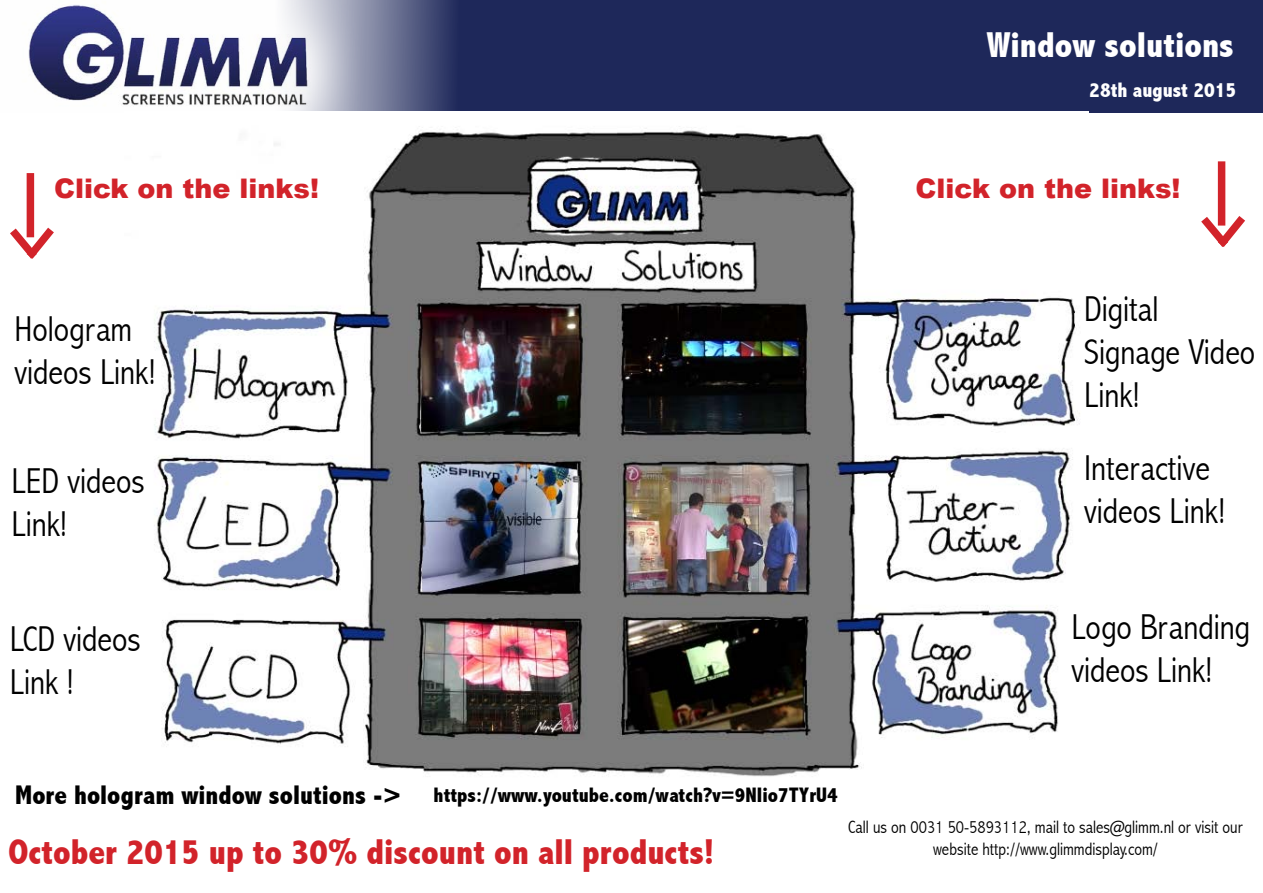
<style>
.page{position:relative;width:1263px;height:893px;background:#fff}
.page>*{position:absolute;margin:0;border:0;box-sizing:border-box;transform-origin:0 0}
.t1{font:300 condensed 36px/43.2px "Abadi";color:#000}
.t2{font:800 condensed 36px "Abadi";color:#d2232a}
.t3{font:800 condensed 36px "Abadi";color:#fff}
.t4{font:900 27px "Arial";color:#d2232a}
.t5{font:800 condensed 21px "Abadi";color:#000}
.t6{font:800 condensed 21px "Abadi";color:#fff}
.t7{font:300 condensed 18px/21.6px "Abadi";color:#000;text-align:center}
.s1{font-size:27px}
</style>
<div class="page">
<div style="left:1px;top:0;width:1262px;height:112px;background:#1e285a"></div>
<img style="left:1px;top:0;width:393px;height:209px">
<img style="left:125px;top:112px;width:955px;height:665px">
<div style="left:27px;top:173px;width:7px;height:64px;background:#d2232a"></div>
<svg style="left:10px;top:219px;width:44px;height:40px"></svg>
<div style="left:1218px;top:161px;width:7px;height:65px;background:#d2232a"></div>
<svg style="left:1201px;top:208px;width:44px;height:39px"></svg>
<p class="t3" style="left:986px;top:25px;width:249px">Window solutions</p>
<p class="t6" style="left:1089px;top:78px;width:148px">28th august 2015</p>
<p class="t4" style="left:54px;top:169px;width:267px">Click on the links!</p>
<p class="t4" style="left:915px;top:169px;width:267px">Click on the links!</p>
<p class="t1" style="left:14px;top:308px;width:143px">Hologram videos Link!</p>
<p class="t1" style="left:12px;top:459px;width:135px">LED videos<br>Link!</p>
<p class="t1" style="left:10px;top:617px;width:132px">LCD videos<br>Link !</p>
<p class="t1" style="left:1084px;top:287px;width:173px">Digital<br>Signage Video<br>Link!</p>
<p class="t1" style="left:1084px;top:446px;width:143px">Interactive videos Link!</p>
<p class="t1" style="left:1071px;top:605px;width:180px">Logo Branding videos Link!</p>
<p class="t5" style="left:15px;top:782px;width:824px"><span class="s1">More hologram window solutions -&gt;</span> https://www.youtube.com/watch?v=9NIio7TYrU4</p>
<p class="t2" style="left:9px;top:831px;width:707px">October 2015 up to 30% discount on all products!</p>
<p class="t7" style="left:848px;top:816px;width:396px">Call us on 0031 50-5893112, mail to sales@glimm.nl or visit our website http://www.glimmdisplay.com/</p>
</div>
